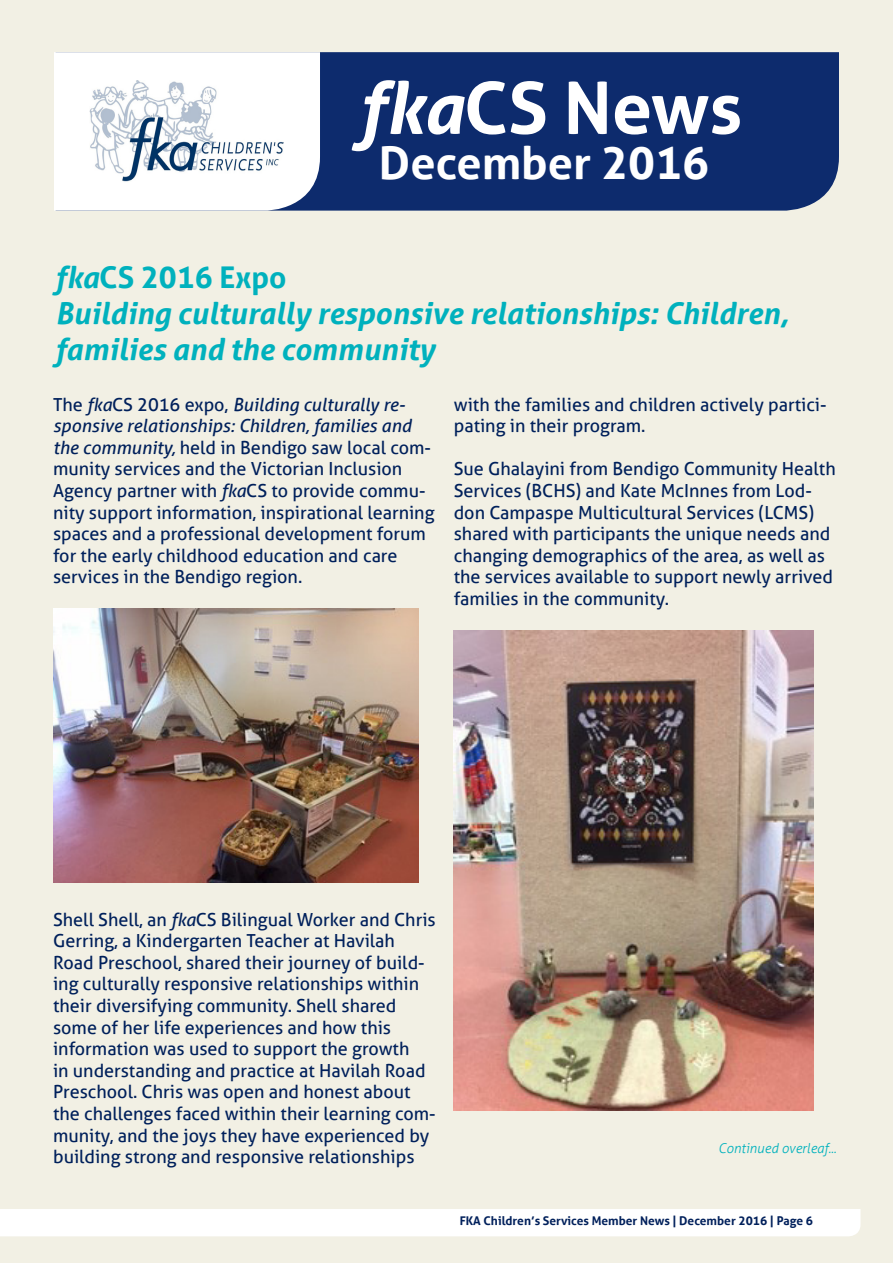
<style>
.page{position:relative;width:893px;height:1263px;background:#f2f0e4}
.page>*{position:absolute;margin:0;border:0;box-sizing:border-box;transform-origin:0 0}
.t1{font:700 72px "Aller";color:#fff}
.t2{font:700 45px "Aller";color:#fff}
.t3{font:italic 700 30px/36px "Aller";color:#00b1bd}
.t4{font:700 30px "Aller";color:#00b1bd}
.t5{font:18px/21.6px "Aller";color:#00205b}
.t6{font:italic 300 13.5px "Aller";color:#00b1bd}
.t7{font:700 12px "Aller";color:#00205b}
.s1{font-style:italic}
</style>
<div class="page">
<div style="left:0;top:1209px;width:860px;height:27px;background:#fff"></div>
<svg style="left:54px;top:52px;width:783px;height:159px;background:#41598c"></svg>
<img style="left:90px;top:81px;width:194px;height:101px">
<img style="left:53px;top:608px;width:365px;height:274px">
<img style="left:454px;top:630px;width:360px;height:480px">
<p class="t1" style="left:359px;top:64px;width:385px"><span class="s1">fka</span>CS News</p>
<p class="t2" style="left:379px;top:135px;width:332px">December 2016</p>
<p class="t4" style="left:56px;top:259px;width:232px"><span class="s1">fka</span>CS 2016 Expo</p>
<p class="t3" style="left:56px;top:295px;width:735px">Building culturally responsive relationships: Children, families and the community</p>
<p class="t5" style="left:53px;top:393px;width:383px">The <span class="s1">fka</span>CS 2016 expo, <span class="s1">Building culturally re&shy;sponsive relationships: Children, families and the community,</span> held in Bendigo saw local com&shy;munity services and the Victorian Inclusion Agency partner with <span class="s1">fka</span>CS to provide commu&shy;nity support information, inspirational learning spaces and a professional development forum for the early childhood education and care services in the Bendigo region.</p>
<p class="t5" style="left:454px;top:393px;width:374px">with the families and children actively partici&shy;pating in their program.</p>
<p class="t5" style="left:454px;top:458px;width:384px">Sue Ghalayini from Bendigo Community Health Services (BCHS) and Kate McInnes from Lod&shy;don Campaspe Multicultural Services (LCMS) shared with participants the unique needs and changing demographics of the area, as well as the services available to support newly arrived families in the community.</p>
<p class="t5" style="left:53px;top:908px;width:384px">Shell Shell, an <span class="s1">fka</span>CS Bilingual Worker and Chris Gerring, a Kindergarten Teacher at Havilah Road Preschool, shared their journey of build&shy;ing culturally responsive relationships within their diversifying community. Shell shared some of her life experiences and how this information was used to support the growth<br>in understanding and practice at Havilah Road Preschool. Chris was open and honest about the challenges faced within their learning com&shy;munity, and the joys they have experienced by building strong and responsive relationships</p>
<p class="t6" style="left:718px;top:1140px;width:120px">Continued overleaf...</p>
<p class="t7" style="left:460px;top:1213px;width:355px">FKA Children’s Services Member News | December 2016 | Page 6</p>
</div>
